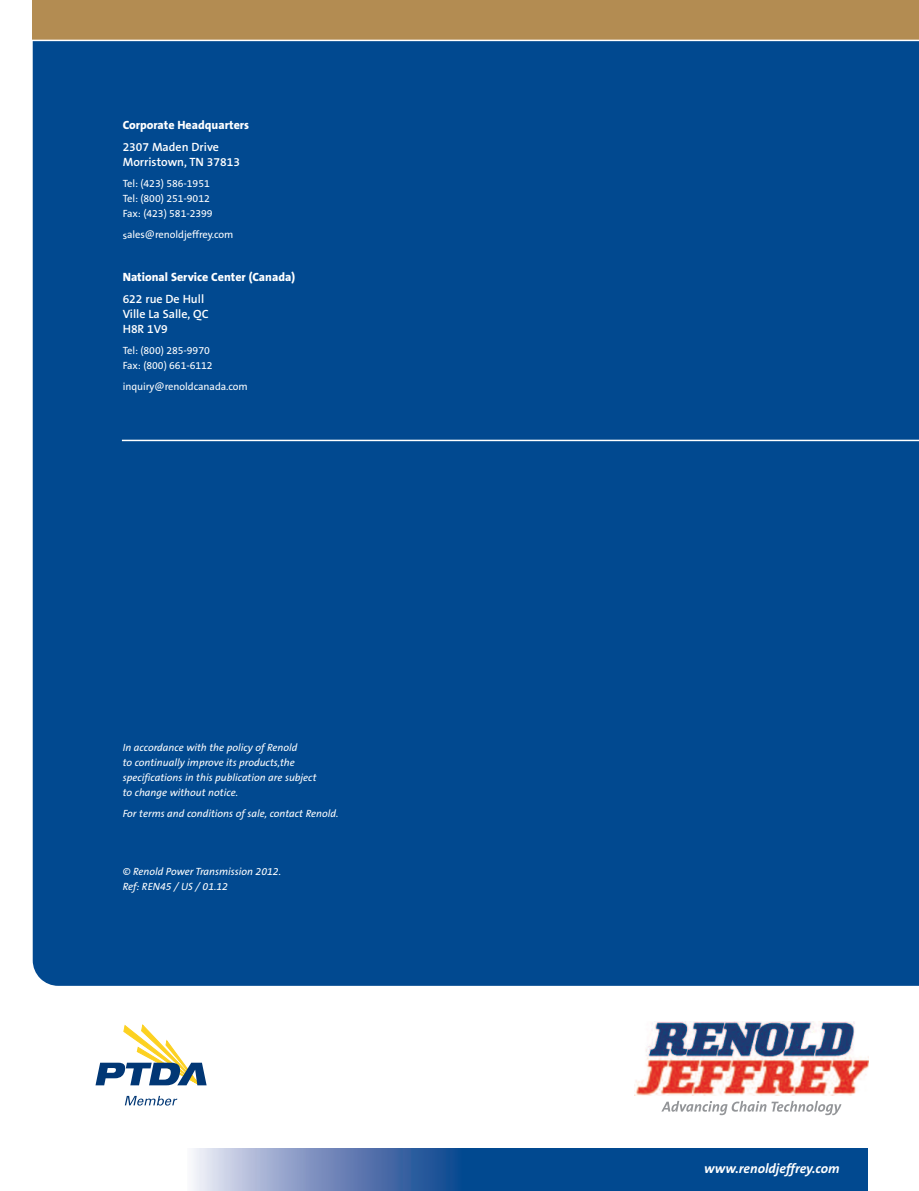
<style>
.page{position:relative;width:919px;height:1191px;background:#fff}
.page>*{position:absolute;margin:0;border:0;box-sizing:border-box;transform-origin:0 0}
.t1{font:italic 700 13.5px "The Sans B7";color:#fff}
.t2{font:600 12px/15px "The Sans B6";color:#fff}
.t3{font:800 12px "The Sans B8";color:#fff}
.t4{font:italic 10.5px/15px "The Sans B5 Plain";color:#fff}
.t5{font:10.5px/15px "The Sans B5 Plain";letter-spacing:-.005em;color:#fff}
</style>
<div class="page">
<div style="left:380px;top:1148px;width:487px;height:43px;background:#014990"></div>
<div style="left:187px;top:1148px;width:274px;height:43px;background:linear-gradient(to right,#efe9f5,#073d8b)"></div>
<svg style="left:95px;top:1025px;width:111px;height:61px"></svg>
<svg style="left:125px;top:1095px;width:52px;height:10px"></svg>
<div style="left:33px;top:41px;width:885px;height:944px;background:#014990"></div>
<hr style="left:122px;top:440px;width:796px;height:1px;background:#fff">
<div style="left:33px;top:0;width:885px;height:40px;background:#b38c52"></div>
<div style="left:634px;top:1020px;width:234px;height:75px;background:#fcf6f7"></div>
<img style="left:634px;top:1022px;width:234px;height:73px">
<svg style="left:661px;top:1100px;width:180px;height:15px"></svg>
<p class="t3" style="left:123px;top:119px;width:128px">Corporate Headquarters</p>
<p class="t2" style="left:123px;top:139px;width:119px">2307 Maden Drive<br>Morristown, TN 37813</p>
<p class="t5" style="left:123px;top:176px;width:91px">Tel: (423) 586-1951<br>Tel: (800) 251-9012<br>Fax: (423) 581-2399</p>
<p class="t5" style="left:123px;top:228px;width:112px">sales@renoldjeffrey.com</p>
<p class="t3" style="left:123px;top:271px;width:174px">National Service Center (Canada)</p>
<p class="t2" style="left:123px;top:291px;width:87px">622 rue De Hull<br>Ville La Salle, QC<br>H8R 1V9</p>
<p class="t5" style="left:123px;top:343px;width:91px">Tel: (800) 285-9970<br>Fax: (800) 661-6112</p>
<p class="t5" style="left:123px;top:380px;width:127px">inquiry@renoldcanada.com</p>
<p class="t4" style="left:123px;top:740px;width:195px">In accordance with the policy of Renold<br>to continually improve its products,the specifications in this publication are subject to change without notice.</p>
<p class="t4" style="left:123px;top:806px;width:217px">For terms and conditions of sale, contact Renold.</p>
<p class="t4" style="left:123px;top:864px;width:160px">© Renold Power Transmission 2012.<br>Ref: REN45 / US / 01.12</p>
<p class="t1" style="left:704px;top:1161px;width:137px">www.renoldjeffrey.com</p>
</div>
